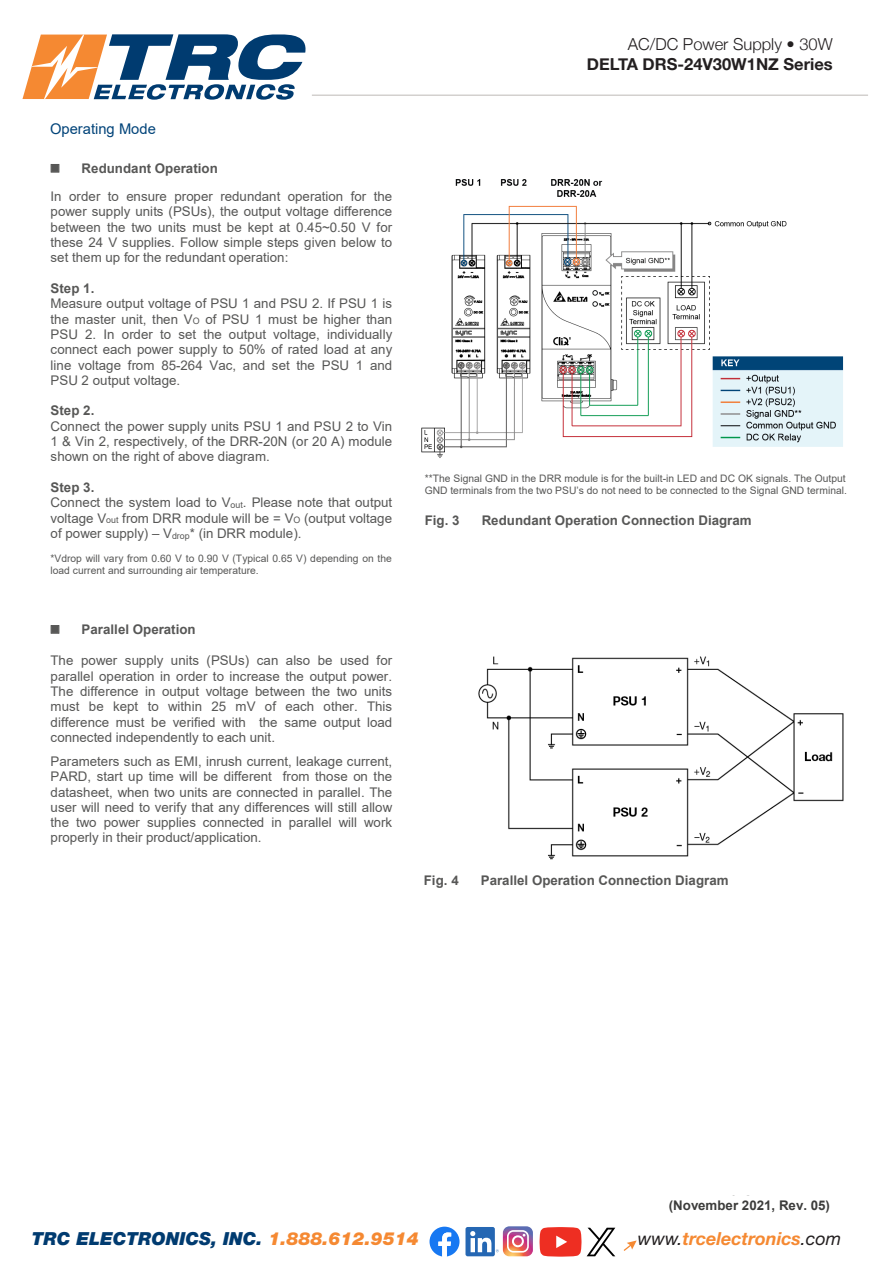
<style>
.page{position:relative;width:891px;height:1269px;background:#fff}
.page>*{position:absolute;margin:0;border:0;box-sizing:border-box;transform-origin:0 0}
.t1{font:italic 900 18px "Helvetica Neue LT Std";color:#003b70}
.t2{font:italic 700 18px "Helvetica Neue LT Std";color:#f58932}
.t3{font:700 16.5px "Helvetica Neue";color:#231f20}
.t4{font:300 16.5px "Helvetica Neue";color:#231f20}
.t5{font:14.7px "Arial";color:#004379}
.t6{font:13.35px/15.3px "Arial";letter-spacing:.005em;color:#575756;text-align:justify}
.t7{font:700 13.35px "Arial";color:#575756}
.t8{font:700 13.35px "Arial";color:#3c3c3b}
.t9{font:10.35px/11.9px "Arial";color:#575756}
.s1{font-size:8.85px}
.s2{font-weight:700}
.s3{color:#f58932}
.s4{font-weight:400;color:#231f20}
</style>
<div class="page">
<hr style="left:312px;top:94px;width:556px;height:2px;background:#d3d0ce">
<svg style="left:624px;top:1240px;width:13px;height:11px"></svg>
<svg style="left:22px;top:34px;width:284px;height:66px"></svg>
<svg style="left:430px;top:1227px;width:30px;height:30px"></svg>
<div style="left:466px;top:1227px;width:29px;height:29px;background:#2567b3;border-radius:2px"></div>
<svg style="left:470px;top:1226px;width:63px;height:30px"></svg>
<svg style="left:540px;top:1227px;width:75px;height:30px"></svg>
<img style="left:421px;top:179px;width:423px;height:279px">
<img style="left:478px;top:656px;width:366px;height:204px">
<p class="t5" style="left:50px;top:118px;width:107px">Operating Mode</p>
<p class="t7" style="left:50px;top:159px;width:169px">■ Redundant Operation</p>
<p class="t6" style="left:51px;top:189px;width:343px">In order to ensure proper redundant operation for the power supply units (PSUs), the output voltage difference between the two units must be kept at 0.45~0.50 V for these 24 V supplies. Follow simple steps given below to set them up for the redundant operation:</p>
<p class="t7" style="left:51px;top:278px;width:45px">Step 1.</p>
<p class="t6" style="left:51px;top:296px;width:343px">Measure output voltage of PSU 1 and PSU 2. If PSU 1 is the master unit, then V<span class="s1">O</span> of PSU 1 must be higher than PSU 2. In order to set the output voltage, individually connect each power supply to 50% of rated load at any line voltage from 85-264 Vac, and set the PSU 1 and PSU 2 output voltage.</p>
<p class="t7" style="left:51px;top:401px;width:45px">Step 2.</p>
<p class="t6" style="left:51px;top:418px;width:343px">Connect the power supply units PSU 1 and PSU 2 to Vin 1 &amp; Vin 2, respectively, of the DRR-20N (or 20 A) module shown on the right of above diagram.</p>
<p class="t6" style="left:51px;top:479px;width:343px;text-align:left"><span class="s2">Step 3.<br></span>Connect the system load to V<span class="s1">out</span>. Please note that output voltage V<span class="s1">out</span> from DRR module will be = V<span class="s1">O</span> (output voltage of power supply) – V<span class="s1">drop</span>* (in DRR module).</p>
<p class="t9" style="left:51px;top:553px;width:343px">*Vdrop will vary from 0.60 V to 0.90 V (Typical 0.65 V) depending on the load current and surrounding air temperature.</p>
<p class="t7" style="left:50px;top:620px;width:147px">■ Parallel Operation</p>
<p class="t6" style="left:51px;top:653px;width:343px">The power supply units (PSUs) can also be used for parallel operation in order to increase the output power.<br>The difference in output voltage between the two units must be kept to within 25 mV of each other. This difference must be verified with the same output load connected independently to each unit.</p>
<p class="t6" style="left:51px;top:754px;width:343px">Parameters such as EMI, inrush current, leakage current, PARD, start up time will be different from those on the datasheet, when two units are connected in parallel. The user will need to verify that any differences will still allow the two power supplies connected in parallel will work properly in their product/application.</p>
<p class="t4" style="left:628px;top:31px;width:206px">AC/DC Power Supply • 30W</p>
<p class="t3" style="left:587px;top:51px;width:247px">DELTA DRS-24V30W1NZ Series</p>
<p class="t9" style="left:425px;top:473px;width:424px">**The Signal GND in the DRR module is for the built-in LED and DC OK signals. The Output<br>GND terminals from the two PSU’s do not need to be connected to the Signal GND terminal.</p>
<p class="t7" style="left:425px;top:510px;width:36px">Fig. 3</p>
<p class="t7" style="left:482px;top:510px;width:272px">Redundant Operation Connection Diagram</p>
<p class="t7" style="left:424px;top:871px;width:36px">Fig. 4</p>
<p class="t7" style="left:481px;top:871px;width:249px">Parallel Operation Connection Diagram</p>
<p class="t8" style="left:539px;top:1196px;width:292px">www.DeltaPSU.com (November 2021, Rev. 05)</p>
<p class="t1" style="left:32px;top:1227px;width:388px">TRC ELECTRONICS, INC. <span class="s3">1.888.612.9514</span></p>
<p class="t2" style="left:638px;top:1227px;width:205px"><span class="s4">www.</span>trcelectronics<span class="s4">.com</span></p>
</div>
